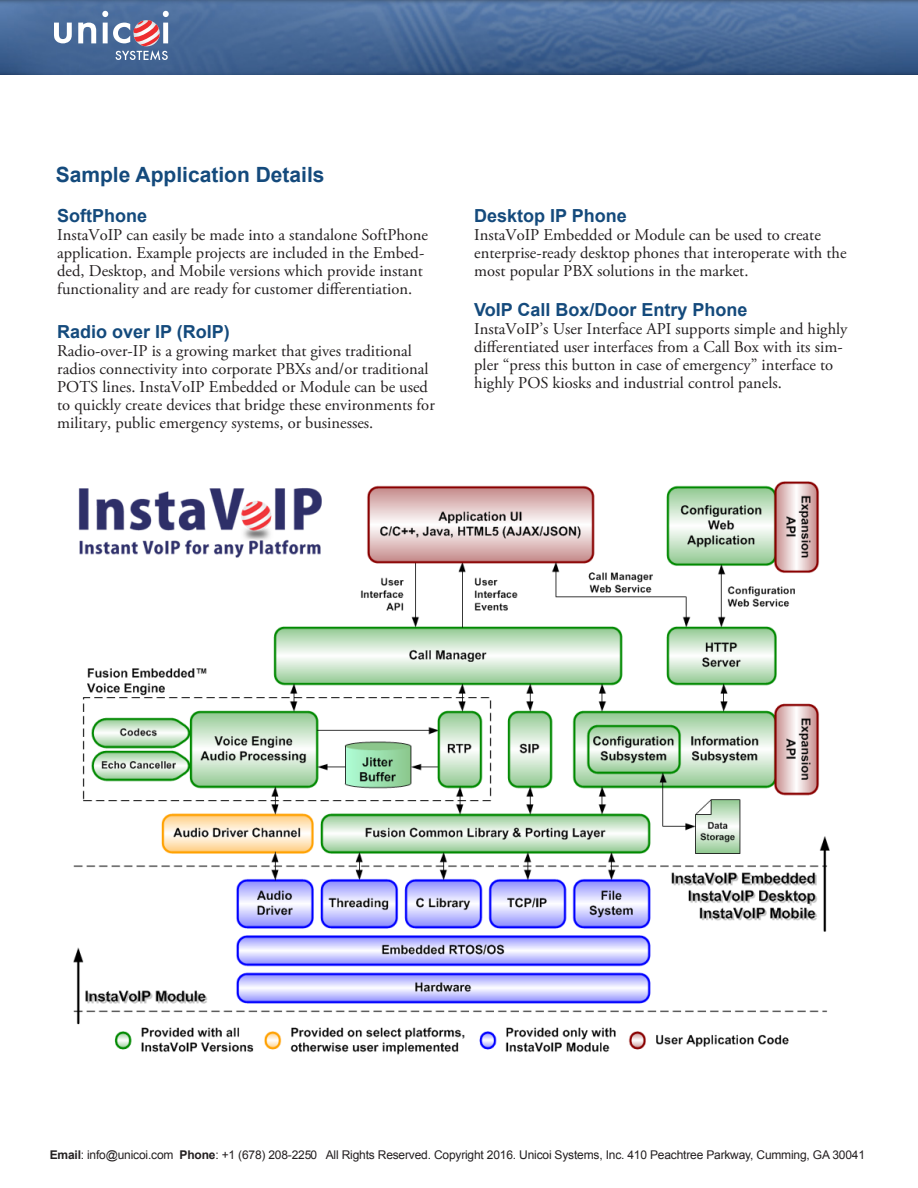
<style>
.page{position:relative;width:918px;height:1188px;background:#fff}
.page>*{position:absolute;margin:0;border:0;box-sizing:border-box;transform-origin:0 0}
.t1{font:700 21px "Arial";color:#144a7c}
.t2{font:700 18px "Arial";color:#144a7c}
.t3{font:16.5px/18px "Adobe Garamond Pro";color:#231f20}
.t4{font:12px "Arial";letter-spacing:-.015em;color:#231f20}
.s1{font-weight:700}
</style>
<div class="page">
<img style="left:0;top:0;width:918px;height:74px">
<svg style="left:54px;top:23px;width:18px;height:20px"></svg>
<svg style="left:78px;top:23px;width:18px;height:20px"></svg>
<svg style="left:102px;top:11px;width:67px;height:49px"></svg>
<img style="left:73px;top:482px;width:757px;height:573px">
<p class="t1" style="left:56px;top:161px;width:270px">Sample Application Details</p>
<p class="t2" style="left:57px;top:204px;width:92px">SoftPhone</p>
<p class="t3" style="left:57px;top:227px;width:372px">InstaVoIP can easily be made into a standalone SoftPhone application. Example projects are included in the Embed&shy;ded, Desktop, and Mobile versions which provide instant functionality and are ready for customer differentiation.</p>
<p class="t2" style="left:57px;top:319px;width:174px">Radio over IP (RoIP)</p>
<p class="t3" style="left:57px;top:342px;width:379px">Radio-over-IP is a growing market that gives traditional radios connectivity into corporate PBXs and/or traditional POTS lines. InstaVoIP Embedded or Module can be used to quickly create devices that bridge these environments for military, public emergency systems, or businesses.</p>
<p class="t2" style="left:474px;top:204px;width:154px">Desktop IP Phone</p>
<p class="t3" style="left:474px;top:227px;width:374px">InstaVoIP Embedded or Module can be used to create enterprise-ready desktop phones that interoperate with the most popular PBX solutions in the market.</p>
<p class="t2" style="left:474px;top:298px;width:275px">VoIP Call Box/Door Entry Phone</p>
<p class="t3" style="left:474px;top:320px;width:375px">InstaVoIP’s User Interface API supports simple and highly differentiated user interfaces from a Call Box with its sim&shy;pler “press this button in case of emergency” interface to highly POS kiosks and industrial control panels.</p>
<p class="t4" style="left:50px;top:1147px;width:817px"><span class="s1">Email</span>: info@unicoi.com <span class="s1">Phone</span>: +1 (678) 208-2250 All Rights Reserved. Copyright 2016. Unicoi Systems, Inc. 410 Peachtree Parkway, Cumming, GA 30041</p>
</div>
